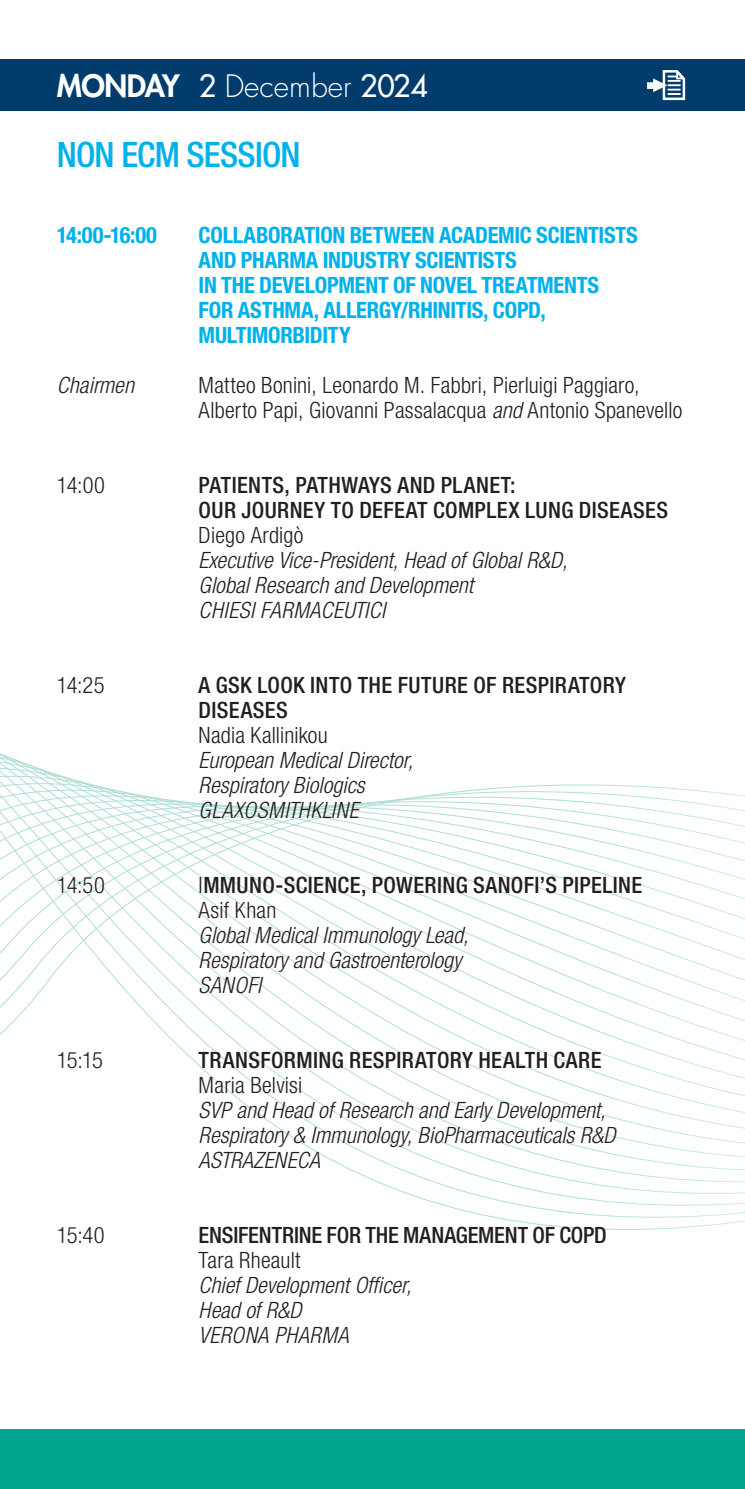
<style>
.page{position:relative;width:745px;height:1489px;background:#fff}
.page>*{position:absolute;margin:0;border:0;box-sizing:border-box;transform-origin:0 0}
.t1{font:500 condensed 35px "Helvetica Neue LT Std";letter-spacing:-.025em;color:#00b1ec}
.t2{font:300 30px "Futura";color:#fff}
.t3{font:italic 300 condensed 22.5px/25px "Helvetica Neue LT Std";letter-spacing:.005em;color:#231f20}
.t4{font:500 condensed 22.5px/25px "Helvetica Neue LT Std";letter-spacing:.015em;color:#231f20}
.t5{font:300 condensed 22.5px/25px "Helvetica Neue LT Std";letter-spacing:.01em;color:#231f20}
.t6{font:700 condensed 22.5px/25px "Helvetica Neue LT Std";letter-spacing:-.015em;color:#00b1ec}
.t7{font:500 condensed 22.5px "Helvetica Neue LT Std";letter-spacing:-.01em;color:#231f20}
.s1{font-weight:800}
.s2{font-weight:400}
.s3{font-style:italic}
.s4{font-weight:300}
</style>
<div class="page">
<svg style="left:0;top:753px;width:744px;height:477px"></svg>
<div style="left:0;top:59px;width:744px;height:52px;background:#013c6c"></div>
<div style="left:0;top:1429px;width:744px;height:59px;background:#00a78e"></div>
<svg style="left:647px;top:70px;width:39px;height:31px"></svg>
<h2 class="t2" style="left:57px;top:68px;width:372px"><span class="s1">MONDAY</span> <span class="s2">2</span> December <span class="s2">2024</span></h2>
<h1 class="t1" style="left:57px;top:133px;width:245px">NON ECM SESSION</h1>
<p class="t6" style="left:57px;top:222px;width:102px">14:00-16:00</p>
<p class="t6" style="left:198px;top:222px;width:440px">COLLABORATION BETWEEN ACADEMIC SCIENTISTS AND PHARMA INDUSTRY SCIENTISTS<br>IN THE DEVELOPMENT OF NOVEL TREATMENTS FOR ASTHMA, ALLERGY/RHINITIS, COPD, MULTIMORBIDITY</p>
<p class="t3" style="left:57px;top:373px;width:79px">Chairmen</p>
<p class="t5" style="left:198px;top:372px;width:485px">Matteo Bonini, Leonardo M. Fabbri, Pierluigi Paggiaro,<br>Alberto Papi, Giovanni Passalacqua <span class="s3">and</span> Antonio Spanevello</p>
<p class="t5" style="left:57px;top:472px;width:50px">14:00</p>
<p class="t4" style="left:198px;top:472px;width:470px">PATIENTS, PATHWAYS AND PLANET:<br>OUR JOURNEY TO DEFEAT COMPLEX LUNG DISEASES</p>
<p class="t5" style="left:198px;top:522px;width:106px">Diego Ardigò</p>
<p class="t3" style="left:198px;top:548px;width:370px">Executive Vice-President, Head of Global R&amp;D,<br>Global Research and Development<br>CHIESI FARMACEUTICI</p>
<p class="t5" style="left:57px;top:672px;width:49px">14:25</p>
<p class="t4" style="left:198px;top:672px;width:428px">A GSK LOOK INTO THE FUTURE OF RESPIRATORY<br>DISEASES</p>
<p class="t5" style="left:198px;top:722px;width:130px">Nadia Kallinikou</p>
<p class="t3" style="left:198px;top:748px;width:216px">European Medical Director,<br>Respiratory Biologics<br>GLAXOSMITHKLINE</p>
<p class="t5" style="left:57px;top:872px;width:50px">14:50</p>
<p class="t4" style="left:198px;top:872px;width:445px"><span class="s4">I</span>MMUNO-SCIENCE, POWERING SANOFI’S PIPELINE<br><span class="s4">Asif Khan</span></p>
<p class="t3" style="left:198px;top:923px;width:271px">Global Medical Immunology Lead,<br>Respiratory and Gastroenterology<br>SANOFI</p>
<p class="t5" style="left:57px;top:1047px;width:48px">15:15</p>
<p class="t4" style="left:198px;top:1047px;width:404px">TRANSFORMING RESPIRATORY HEALTH CARE</p>
<p class="t5" style="left:198px;top:1072px;width:105px">Maria Belvisi</p>
<p class="t3" style="left:198px;top:1098px;width:418px">SVP and Head of Research and Early Development,<br>Respiratory &amp; Immunology, BioPharmaceuticals R&amp;D<br>ASTRAZENECA</p>
<p class="t5" style="left:57px;top:1222px;width:49px">15:40</p>
<p class="t7" style="left:198px;top:1221px;width:409px">ENSIFENTRINE FOR THE MANAGEMENT OF COPD</p>
<p class="t5" style="left:198px;top:1247px;width:103px">Tara Rheault</p>
<p class="t3" style="left:198px;top:1273px;width:214px">Chief Development Officer,<br>Head of R&amp;D<br>VERONA PHARMA</p>
</div>
